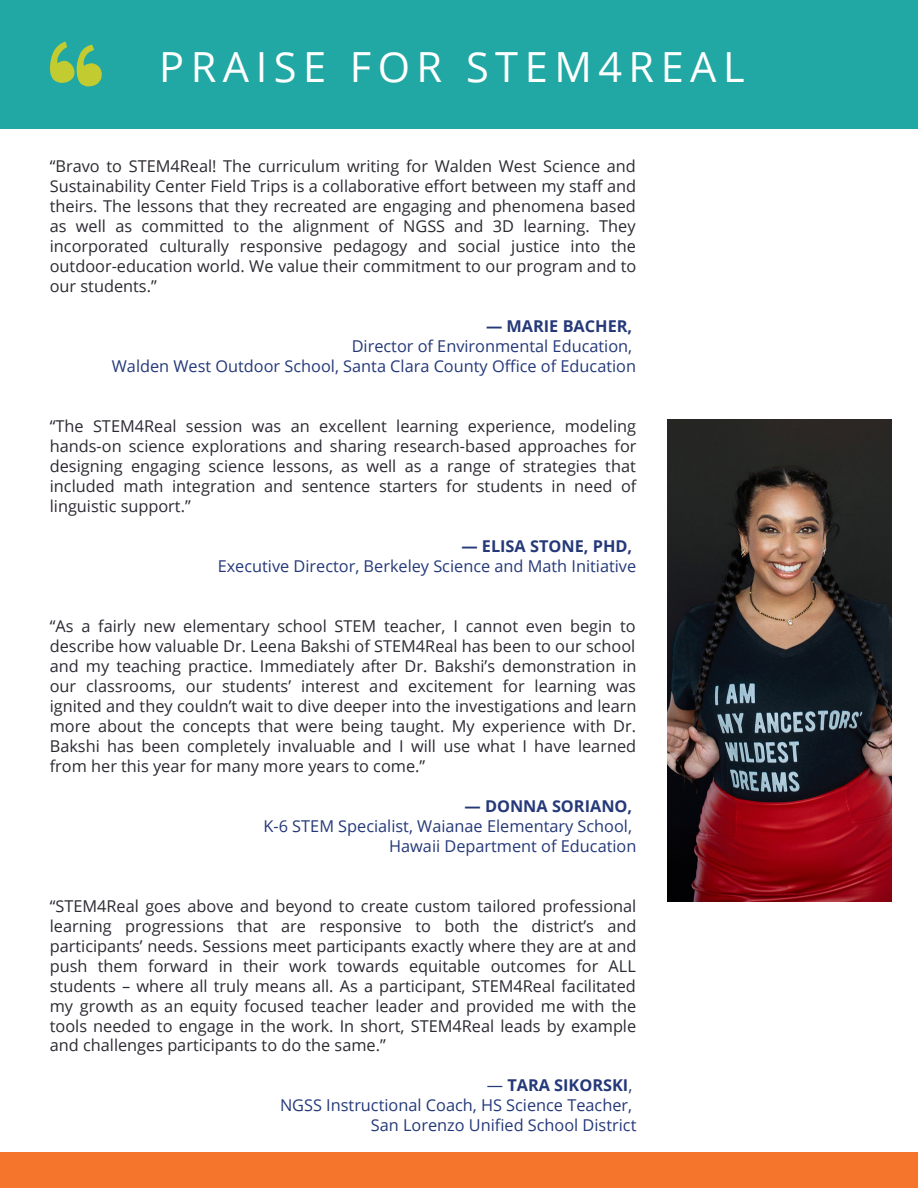
<style>
.page{position:relative;width:918px;height:1188px;background:#fff}
.page>*{position:absolute;margin:0;border:0;box-sizing:border-box;transform-origin:0 0}
.t1{font:41.55px "Open Sans";letter-spacing:.155em;color:#fff}
.t2{font:16.35px/20px "Open Sans";color:#2d2a32;text-align:justify}
.t3{font:16.35px "Open Sans";color:#253979}
.t4{font:700 16.35px "Open Sans";color:#253979}
.s1{font-weight:400}
</style>
<div class="page">
<div style="left:0;top:0;width:918px;height:129px;background:#21a8a4"></div>
<div style="left:0;top:1152px;width:918px;height:36px;background:#f6752c"></div>
<svg style="left:50px;top:42px;width:52px;height:45px"></svg>
<img style="left:668px;top:420px;width:224px;height:482px">
<p class="t1" style="left:159px;top:38px;width:587px">PRAISE FOR STEM4REAL</p>
<p class="t2" style="left:50px;top:155px;width:588px">“Bravo to STEM4Real! The curriculum writing for Walden West Science and Sustainability Center Field Trips is a collaborative effort between my staff and theirs. The lessons that they recreated are engaging and phenomena based as well as committed to the alignment of NGSS and 3D learning. They incorporated culturally responsive pedagogy and social justice into the outdoor-education world. We value their commitment to our program and to our students.”</p>
<p class="t4" style="left:486px;top:314px;width:148px">— MARIE BACHER,</p>
<p class="t3" style="left:352px;top:334px;width:282px">Director of Environmental Education,</p>
<p class="t3" style="left:112px;top:354px;width:526px">Walden West Outdoor School, Santa Clara County Office of Education</p>
<p class="t2" style="left:50px;top:415px;width:588px">“The STEM4Real session was an excellent learning experience, modeling hands-on science explorations and sharing research-based approaches for designing engaging science lessons, as well as a range of strategies that included math integration and sentence starters for students in need of linguistic support.”</p>
<p class="t4" style="left:461px;top:534px;width:172px">— ELISA STONE, PHD,</p>
<p class="t3" style="left:218px;top:554px;width:420px">Executive Director, Berkeley Science and Math Initiative</p>
<p class="t2" style="left:50px;top:615px;width:588px">“As a fairly new elementary school STEM teacher, I cannot even begin to describe how valuable Dr. Leena Bakshi of STEM4Real has been to our school and my teaching practice. Immediately after Dr. Bakshi’s demonstration in our classrooms, our students’ interest and excitement for learning was ignited and they couldn’t wait to dive deeper into the investigations and learn more about the concepts that were being taught. My experience with Dr.<br>Bakshi has been completely invaluable and I will use what I have learned from her this year for many more years to come.”</p>
<p class="t4" style="left:465px;top:794px;width:169px">— DONNA SORIANO,</p>
<p class="t3" style="left:264px;top:814px;width:370px">K-6 STEM Specialist, Waianae Elementary School,</p>
<p class="t3" style="left:389px;top:834px;width:249px">Hawaii Department of Education</p>
<p class="t2" style="left:50px;top:895px;width:588px">“STEM4Real goes above and beyond to create custom tailored professional learning progressions that are responsive to both the district’s and participants’ needs. Sessions meet participants exactly where they are at and push them forward in their work towards equitable outcomes for ALL students – where all truly means all. As a participant, STEM4Real facilitated my growth as an equity focused teacher leader and provided me with the tools needed to engage in the work. In short, STEM4Real leads by example and challenges participants to do the same.”</p>
<p class="t4" style="left:487px;top:1074px;width:147px"><span class="s1">—</span> TARA SIKORSKI<span class="s1">,</span></p>
<p class="t3" style="left:280px;top:1094px;width:354px">NGSS Instructional Coach, HS Science Teacher,</p>
<p class="t3" style="left:371px;top:1114px;width:267px">San Lorenzo Unified School District</p>
</div>
